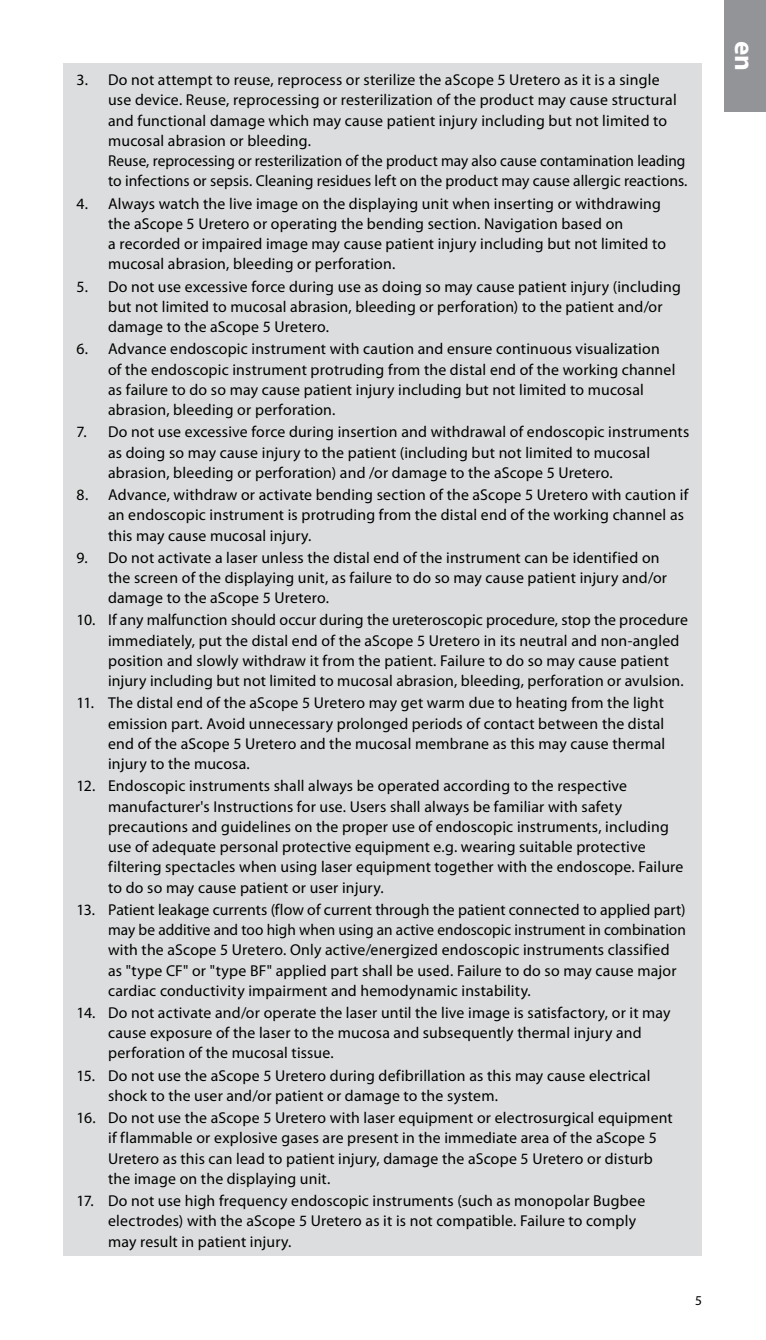
<style>
.page{position:relative;width:766px;height:1340px;background:#fff}
.page>*{position:absolute;margin:0;border:0;box-sizing:border-box;transform-origin:0 0}
.t1{font:700 27px "Myriad Pro";color:#fff}
.t2{font:15.75px/20.2px "Myriad Pro";letter-spacing:.01em;color:#000}
.t3{font:13.5px "Myriad Pro";color:#000}
</style>
<div class="page">
<div style="left:724px;top:0;width:41px;height:112px;background:#939498"></div>
<div style="left:64px;top:64px;width:638px;height:1192px;background:#dcddde"></div>
<p class="t2" style="left:108px;top:70px;width:580px;text-indent:-32px">3. Do not attempt to reuse, reprocess or sterilize the aScope 5 Uretero as it is a single<br>use device. Reuse, reprocessing or resterilization of the product may cause structural and functional damage which may cause patient injury including but not limited to mucosal abrasion or bleeding.<br>Reuse, reprocessing or resterilization of the product may also cause contamination leading to infections or sepsis. Cleaning residues left on the product may cause allergic reactions.</p>
<p class="t2" style="left:108px;top:193px;width:559px;text-indent:-32px">4. Always watch the live image on the displaying unit when inserting or withdrawing the aScope 5 Uretero or operating the bending section. Navigation based on<br>a recorded or impaired image may cause patient injury including but not limited to mucosal abrasion, bleeding or perforation.</p>
<p class="t2" style="left:108px;top:276px;width:574px;text-indent:-32px">5. Do not use excessive force during use as doing so may cause patient injury (including but not limited to mucosal abrasion, bleeding or perforation) to the patient and/or damage to the aScope 5 Uretero.</p>
<p class="t2" style="left:108px;top:339px;width:568px;text-indent:-32px">6. Advance endoscopic instrument with caution and ensure continuous visualization of the endoscopic instrument protruding from the distal end of the working channel as failure to do so may cause patient injury including but not limited to mucosal abrasion, bleeding or perforation.</p>
<p class="t2" style="left:108px;top:422px;width:582px;text-indent:-32px">7. Do not use excessive force during insertion and withdrawal of endoscopic instruments as doing so may cause injury to the patient (including but not limited to mucosal abrasion, bleeding or perforation) and /or damage to the aScope 5 Uretero.</p>
<p class="t2" style="left:108px;top:485px;width:581px;text-indent:-32px">8. Advance, withdraw or activate bending section of the aScope 5 Uretero with caution if an endoscopic instrument is protruding from the distal end of the working channel as this may cause mucosal injury.</p>
<p class="t2" style="left:108px;top:547px;width:560px;text-indent:-32px">9. Do not activate a laser unless the distal end of the instrument can be identified on the screen of the displaying unit, as failure to do so may cause patient injury and/or damage to the aScope 5 Uretero.</p>
<p class="t2" style="left:108px;top:610px;width:581px;text-indent:-32px">10. If any malfunction should occur during the ureteroscopic procedure, stop the procedure immediately, put the distal end of the aScope 5 Uretero in its neutral and non-angled position and slowly withdraw it from the patient. Failure to do so may cause patient injury including but not limited to mucosal abrasion, bleeding, perforation or avulsion.</p>
<p class="t2" style="left:108px;top:693px;width:558px;text-align:justify;text-indent:-32px">11. The distal end of the aScope 5 Uretero may get warm due to heating from the light emission part. Avoid unnecessary prolonged periods of contact between the distal end of the aScope 5 Uretero and the mucosal membrane as this may cause thermal injury to the mucosa.</p>
<p class="t2" style="left:108px;top:776px;width:576px;text-indent:-32px">12. Endoscopic instruments shall always be operated according to the respective manufacturer's Instructions for use. Users shall always be familiar with safety precautions and guidelines on the proper use of endoscopic instruments, including use of adequate personal protective equipment e.g. wearing suitable protective filtering spectacles when using laser equipment together with the endoscope. Failure to do so may cause patient or user injury.</p>
<p class="t2" style="left:108px;top:899px;width:579px;text-indent:-32px">13. Patient leakage currents (flow of current through the patient connected to applied part) may be additive and too high when using an active endoscopic instrument in combination with the aScope 5 Uretero. Only active/energized endoscopic instruments classified as "type CF" or "type BF" applied part shall be used. Failure to do so may cause major cardiac conductivity impairment and hemodynamic instability.</p>
<p class="t2" style="left:108px;top:1002px;width:564px;text-indent:-32px">14. Do not activate and/or operate the laser until the live image is satisfactory, or it may cause exposure of the laser to the mucosa and subsequently thermal injury and perforation of the mucosal tissue.</p>
<p class="t2" style="left:108px;top:1065px;width:543px;text-indent:-32px">15. Do not use the aScope 5 Uretero during defibrillation as this may cause electrical shock to the user and/or patient or damage to the system.</p>
<p class="t2" style="left:108px;top:1107px;width:566px;text-indent:-32px">16. Do not use the aScope 5 Uretero with laser equipment or electrosurgical equipment if flammable or explosive gases are present in the immediate area of the aScope 5<br>Uretero as this can lead to patient injury, damage the aScope 5 Uretero or disturb the image on the displaying unit.</p>
<p class="t2" style="left:108px;top:1190px;width:538px;text-indent:-32px">17. Do not use high frequency endoscopic instruments (such as monopolar Bugbee electrodes) with the aScope 5 Uretero as it is not compatible. Failure to comply may result in patient injury.</p>
<p class="t3" style="left:695px;top:1293px;width:8px">5</p>
<h1 class="t1" style="left:761px;top:41px;width:32px;rotate:90deg">en</h1>
</div>
